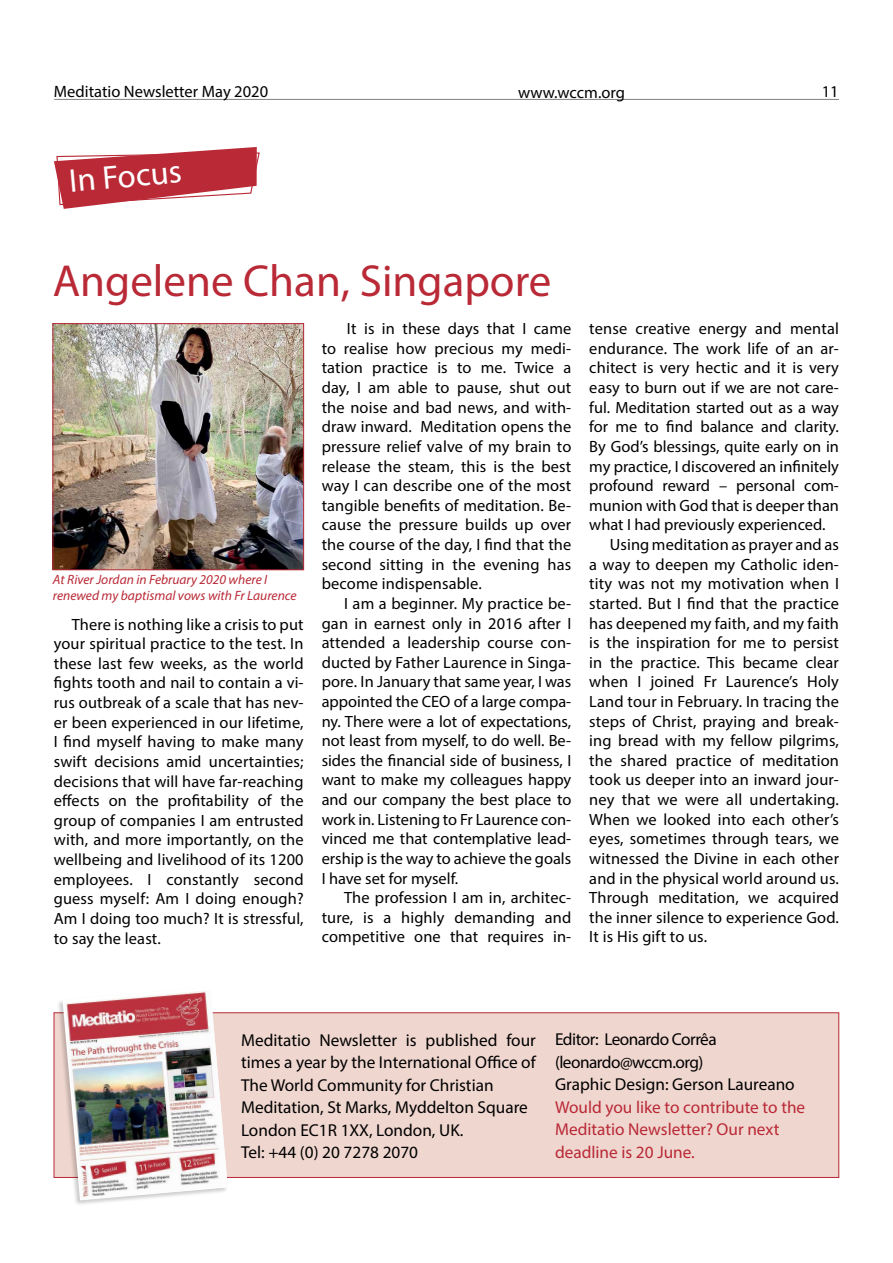
<style>
.page{position:relative;width:893px;height:1263px;background:#fff}
.page>*{position:absolute;margin:0;border:0;box-sizing:border-box;transform-origin:0 0}
.t1{font:45px "Myriad Pro";color:#b92936}
.t2{font:33px "Myriad Pro";color:#fff}
.t3{font:17.25px/22.5px "Myriad Pro";color:#000}
.t4{font:17.25px/22.5px "Myriad Pro";color:#b92936}
.t5{font:17.25px/22.5px "Myriad Pro";letter-spacing:-.03em;color:#000}
.t6{font:16.5px "Myriad Pro";color:#000}
.t7{font:16.35px/19.6px "Myriad Pro";letter-spacing:.01em;color:#000;text-align:justify}
.t8{font:italic 13.5px/16.2px "Myriad Pro";color:#b92936}
</style>
<div class="page">
<hr style="left:54px;top:99px;width:810px;height:1px;background:#000">
<div style="left:839px;top:74px;width:47px;height:84px;background:#fff"></div>
<svg style="left:54px;top:147px;width:206px;height:62px"></svg>
<div style="left:56px;top:986px;width:172px;height:220px;background:#000;opacity:.2"></div>
<svg style="left:53px;top:987px;width:787px;height:215px"></svg>
<img style="left:64px;top:990px;width:164px;height:210px">
<img style="left:55px;top:326px;width:247px;height:242px">
<div style="left:53px;top:324px;width:251px;height:246px;border:1px solid #b92936"></div>
<p class="t6" style="left:54px;top:82px;width:216px">Meditatio Newsletter May 2020</p>
<p class="t6" style="left:518px;top:82px;width:108px">www.wccm.org</p>
<p class="t6" style="left:822px;top:82px;width:18px">11</p>
<h2 class="t2" style="left:67px;top:161px;width:114px;rotate:-5deg">In Focus</h2>
<h1 class="t1" style="left:53px;top:253px;width:500px">Angelene Chan, Singapore</h1>
<p class="t8" style="left:53px;top:571px;width:245px">At River Jordan in February 2020 where I renewed my baptismal vows with Fr Laurence</p>
<p class="t7" style="left:54px;top:614px;width:251px;text-indent:18px">There is nothing like a crisis to put your spiritual practice to the test. In these last few weeks, as the world fights tooth and nail to contain a vi&shy;rus outbreak of a scale that has nev&shy;er been experienced in our lifetime, I find myself having to make many swift decisions amid uncertainties; decisions that will have far-reaching effects on the profitability of the group of companies I am entrusted with, and more importantly, on the wellbeing and livelihood of its 1200 employees. I constantly second guess myself: Am I doing enough?<br>Am I doing too much? It is stressful, to say the least.</p>
<p class="t7" style="left:322px;top:319px;width:251px;text-indent:25px">It is in these days that I came to realise how precious my medi&shy;tation practice is to me. Twice a day, I am able to pause, shut out the noise and bad news, and with&shy;draw inward. Meditation opens the pressure relief valve of my brain to release the steam, this is the best way I can describe one of the most tangible benefits of meditation. Be&shy;cause the pressure builds up over the course of the day, I find that the second sitting in the evening has become indispensable.</p>
<p class="t7" style="left:322px;top:593px;width:251px;text-indent:22px">I am a beginner. My practice be&shy;gan in earnest only in 2016 after I attended a leadership course con&shy;ducted by Father Laurence in Singa&shy;pore. In January that same year, I was appointed the CEO of a large compa&shy;ny. There were a lot of expectations, not least from myself, to do well. Be&shy;sides the financial side of business, I want to make my colleagues happy and our company the best place to work in. Listening to Fr Laurence con&shy;vinced me that contemplative lead&shy;ership is the way to achieve the goals I have set for myself.</p>
<p class="t7" style="left:322px;top:888px;width:251px;text-indent:22px">The profession I am in, architec&shy;ture, is a highly demanding and competitive one that requires in-</p>
<p class="t7" style="left:589px;top:319px;width:251px">tense creative energy and mental</p>
<p class="t7" style="left:589px;top:338px;width:251px">endurance. The work life of an ar-</p>
<p class="t7" style="left:589px;top:358px;width:251px">chitect is very hectic and it is very</p>
<p class="t7" style="left:589px;top:377px;width:251px">easy to burn out if we are not care-</p>
<p class="t7" style="left:589px;top:397px;width:251px">ful. Meditation started out as a way</p>
<p class="t7" style="left:589px;top:417px;width:251px">for me to find balance and clarity.</p>
<p class="t7" style="left:589px;top:436px;width:251px">By God’s blessings, quite early on in</p>
<p class="t7" style="left:589px;top:456px;width:251px">my practice, I discovered an infinitely</p>
<p class="t7" style="left:589px;top:476px;width:251px">profound reward – personal com-</p>
<p class="t7" style="left:589px;top:495px;width:251px">munion with God that is deeper than</p>
<p class="t7" style="left:589px;top:515px;width:238px">what I had previously experienced.</p>
<p class="t7" style="left:610px;top:534px;width:231px">Using meditation as prayer and as</p>
<p class="t7" style="left:589px;top:554px;width:251px">a way to deepen my Catholic iden-</p>
<p class="t7" style="left:589px;top:574px;width:251px">tity was not my motivation when I</p>
<p class="t7" style="left:589px;top:593px;width:251px">started. But I find that the practice</p>
<p class="t7" style="left:589px;top:613px;width:251px">has deepened my faith, and my faith</p>
<p class="t7" style="left:589px;top:632px;width:251px">is the inspiration for me to persist</p>
<p class="t7" style="left:589px;top:652px;width:251px">in the practice. This became clear</p>
<p class="t7" style="left:589px;top:672px;width:251px">when I joined Fr Laurence’s Holy</p>
<p class="t7" style="left:589px;top:691px;width:251px">Land tour in February. In tracing the</p>
<p class="t7" style="left:589px;top:711px;width:251px">steps of Christ, praying and break-</p>
<p class="t7" style="left:589px;top:731px;width:251px">ing bread with my fellow pilgrims,</p>
<p class="t7" style="left:589px;top:750px;width:251px">the shared practice of meditation</p>
<p class="t7" style="left:589px;top:770px;width:251px">took us deeper into an inward jour-</p>
<p class="t7" style="left:589px;top:789px;width:251px">ney that we were all undertaking.</p>
<p class="t7" style="left:589px;top:809px;width:251px">When we looked into each other’s</p>
<p class="t7" style="left:589px;top:829px;width:251px">eyes, sometimes through tears, we</p>
<p class="t7" style="left:589px;top:848px;width:251px">witnessed the Divine in each other</p>
<p class="t7" style="left:589px;top:868px;width:251px">and in the physical world around us.</p>
<p class="t7" style="left:589px;top:888px;width:251px">Through meditation, we acquired</p>
<p class="t7" style="left:589px;top:907px;width:251px">the inner silence to experience God.</p>
<p class="t7" style="left:589px;top:927px;width:119px">It is His gift to us.</p>
<p class="t3" style="left:241px;top:1028px;width:296px">Meditatio Newsletter is published four times a year by the International Office of The World Community for Christian Meditation, St Marks, Myddelton Square London EC1R 1XX, London, UK.<br>Tel: +44 (0) 20 7278 2070</p>
<p class="t5" style="left:555px;top:1028px;width:241px">Editor: Leonardo Corrêa (leonardo@wccm.org)<br>Graphic Design: Gerson Laureano</p>
<p class="t4" style="left:555px;top:1095px;width:252px">Would you like to contribute to the<br>Meditatio Newsletter? Our next deadline is 20 June.</p>
</div>
